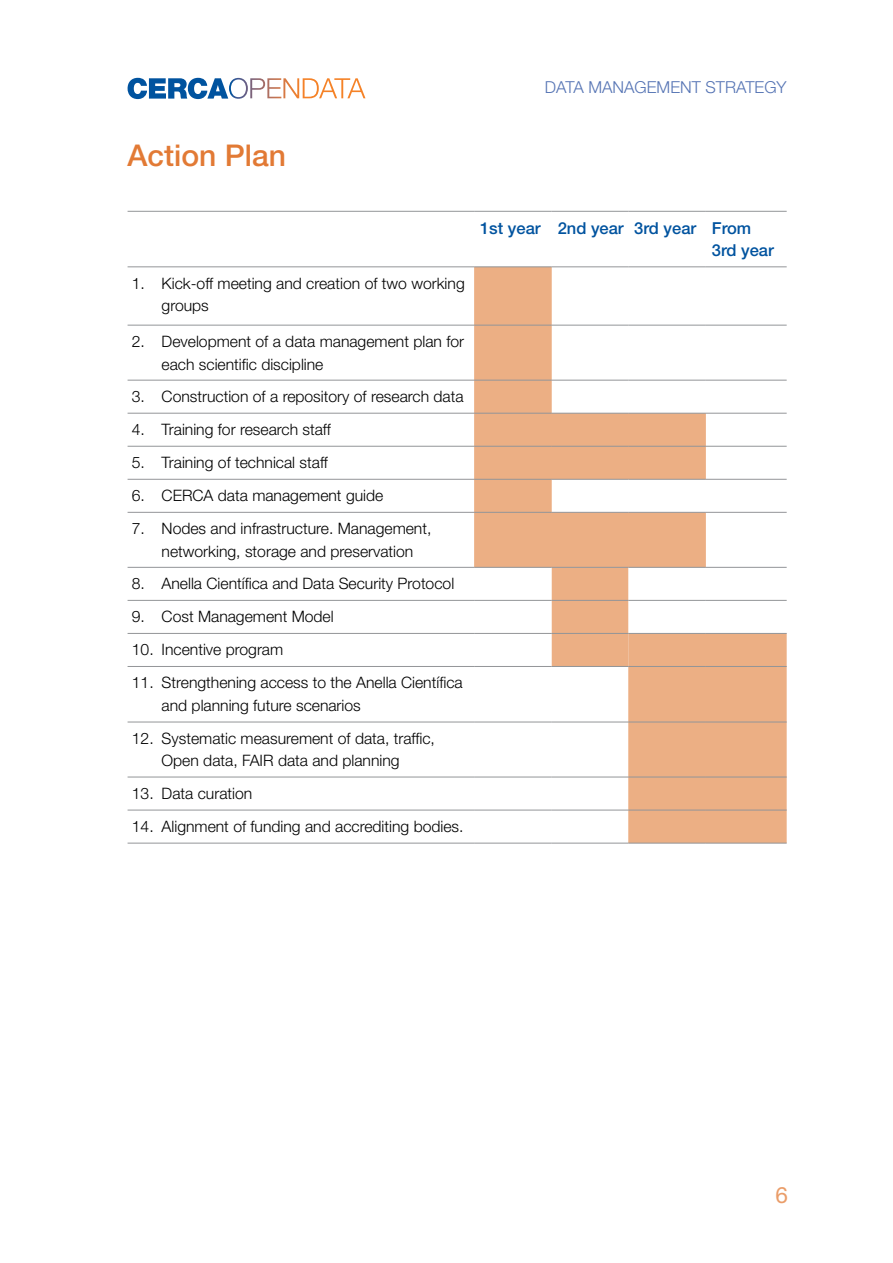
<style>
.page{position:relative;width:893px;height:1263px;background:#fff}
.page>*{position:absolute;margin:0;border:0;box-sizing:border-box;transform-origin:0 0}
.t1{font:500 30px "Helvetica Neue LT Std";color:#e27a35}
.t2{font:22.5px "Helvetica Neue LT Std";color:#ea9d69}
.taula{font:500 16.5px/22.5px "Helvetica Neue LT Std";color:#00539f}
.t3{font:300 16.5px "Helvetica Neue LT Std";color:#5574b4}
.t4{font:300 15.75px/22.5px "Helvetica Neue LT Std";color:#000}
</style>
<div class="page">
<svg style="left:128px;top:78px;width:237px;height:21px"></svg>
<svg style="left:474px;top:267px;width:313px;height:576px"></svg>
<div style="left:552px;top:568px;width:76px;height:98px;background:#ecaf84"></div>
<hr style="left:474px;top:266px;width:78px;height:1px;background:#939598">
<hr style="left:474px;top:325px;width:78px;height:1px;background:#939598">
<hr style="left:128px;top:211px;width:346px;height:1px;background:#939598">
<hr style="left:474px;top:211px;width:78px;height:1px;background:#939598">
<hr style="left:552px;top:211px;width:76px;height:1px;background:#939598">
<hr style="left:628px;top:211px;width:78px;height:1px;background:#939598">
<hr style="left:706px;top:211px;width:81px;height:1px;background:#939598">
<hr style="left:128px;top:266px;width:346px;height:1px;background:#939598">
<hr style="left:552px;top:266px;width:76px;height:1px;background:#939598">
<hr style="left:628px;top:266px;width:78px;height:1px;background:#939598">
<hr style="left:706px;top:266px;width:81px;height:1px;background:#939598">
<hr style="left:128px;top:325px;width:346px;height:1px;background:#939598">
<hr style="left:552px;top:325px;width:76px;height:1px;background:#939598">
<hr style="left:628px;top:325px;width:78px;height:1px;background:#939598">
<hr style="left:706px;top:325px;width:81px;height:1px;background:#939598">
<hr style="left:128px;top:380px;width:346px;height:1px;background:#939598">
<hr style="left:474px;top:380px;width:78px;height:1px;background:#939598">
<hr style="left:552px;top:380px;width:76px;height:1px;background:#939598">
<hr style="left:628px;top:380px;width:78px;height:1px;background:#939598">
<hr style="left:706px;top:380px;width:81px;height:1px;background:#939598">
<hr style="left:128px;top:413px;width:346px;height:1px;background:#939598">
<hr style="left:474px;top:413px;width:78px;height:1px;background:#939598">
<hr style="left:552px;top:413px;width:76px;height:1px;background:#939598">
<hr style="left:628px;top:413px;width:78px;height:1px;background:#939598">
<hr style="left:706px;top:413px;width:81px;height:1px;background:#939598">
<hr style="left:128px;top:446px;width:346px;height:1px;background:#939598">
<hr style="left:474px;top:446px;width:78px;height:1px;background:#939598">
<hr style="left:552px;top:446px;width:76px;height:1px;background:#939598">
<hr style="left:628px;top:446px;width:78px;height:1px;background:#939598">
<hr style="left:706px;top:446px;width:81px;height:1px;background:#939598">
<hr style="left:128px;top:479px;width:346px;height:1px;background:#939598">
<hr style="left:474px;top:479px;width:78px;height:1px;background:#939598">
<hr style="left:552px;top:479px;width:76px;height:1px;background:#939598">
<hr style="left:628px;top:479px;width:78px;height:1px;background:#939598">
<hr style="left:706px;top:479px;width:81px;height:1px;background:#939598">
<hr style="left:128px;top:512px;width:346px;height:1px;background:#939598">
<hr style="left:474px;top:512px;width:78px;height:1px;background:#939598">
<hr style="left:552px;top:512px;width:76px;height:1px;background:#939598">
<hr style="left:628px;top:512px;width:78px;height:1px;background:#939598">
<hr style="left:706px;top:512px;width:81px;height:1px;background:#939598">
<hr style="left:128px;top:567px;width:346px;height:1px;background:#939598">
<hr style="left:474px;top:567px;width:78px;height:1px;background:#939598">
<hr style="left:552px;top:567px;width:76px;height:1px;background:#939598">
<hr style="left:628px;top:567px;width:78px;height:1px;background:#939598">
<hr style="left:706px;top:567px;width:81px;height:1px;background:#939598">
<hr style="left:128px;top:600px;width:346px;height:1px;background:#939598">
<hr style="left:474px;top:600px;width:78px;height:1px;background:#939598">
<hr style="left:552px;top:600px;width:76px;height:1px;background:#939598">
<hr style="left:628px;top:600px;width:78px;height:1px;background:#939598">
<hr style="left:706px;top:600px;width:81px;height:1px;background:#939598">
<hr style="left:128px;top:633px;width:346px;height:1px;background:#939598">
<hr style="left:474px;top:633px;width:78px;height:1px;background:#939598">
<hr style="left:552px;top:633px;width:76px;height:1px;background:#939598">
<hr style="left:628px;top:633px;width:78px;height:1px;background:#939598">
<hr style="left:706px;top:633px;width:81px;height:1px;background:#939598">
<hr style="left:128px;top:666px;width:346px;height:1px;background:#939598">
<hr style="left:474px;top:666px;width:78px;height:1px;background:#939598">
<hr style="left:552px;top:666px;width:76px;height:1px;background:#939598">
<hr style="left:628px;top:666px;width:78px;height:1px;background:#939598">
<hr style="left:706px;top:666px;width:81px;height:1px;background:#939598">
<hr style="left:128px;top:722px;width:346px;height:1px;background:#939598">
<hr style="left:474px;top:722px;width:78px;height:1px;background:#939598">
<hr style="left:552px;top:722px;width:76px;height:1px;background:#939598">
<hr style="left:628px;top:722px;width:78px;height:1px;background:#939598">
<hr style="left:706px;top:722px;width:81px;height:1px;background:#939598">
<hr style="left:128px;top:777px;width:346px;height:1px;background:#939598">
<hr style="left:474px;top:777px;width:78px;height:1px;background:#939598">
<hr style="left:552px;top:777px;width:76px;height:1px;background:#939598">
<hr style="left:628px;top:777px;width:78px;height:1px;background:#939598">
<hr style="left:706px;top:777px;width:81px;height:1px;background:#939598">
<hr style="left:128px;top:810px;width:346px;height:1px;background:#939598">
<hr style="left:474px;top:810px;width:78px;height:1px;background:#939598">
<hr style="left:552px;top:810px;width:76px;height:1px;background:#939598">
<hr style="left:628px;top:810px;width:78px;height:1px;background:#939598">
<hr style="left:706px;top:810px;width:81px;height:1px;background:#939598">
<hr style="left:128px;top:843px;width:346px;height:1px;background:#939598">
<hr style="left:474px;top:843px;width:78px;height:1px;background:#939598">
<hr style="left:552px;top:843px;width:76px;height:1px;background:#939598">
<hr style="left:628px;top:843px;width:78px;height:1px;background:#939598">
<hr style="left:706px;top:843px;width:81px;height:1px;background:#939598">
<h1 class="t1" style="left:128px;top:137px;width:160px">Action Plan</h1>
<p class="t3" style="left:545px;top:77px;width:243px">DATA MANAGEMENT STRATEGY</p>
<p class="t4" style="left:162px;top:272px;width:305px;text-indent:-30px">1. Kick-off meeting and creation of two working groups</p>
<p class="t4" style="left:162px;top:330px;width:304px;text-indent:-30px">2. Development of a data management plan for each scientific discipline</p>
<p class="t4" style="left:132px;top:385px;width:333px">3. Construction of a repository of research data</p>
<p class="t4" style="left:132px;top:418px;width:201px">4. Training for research staff</p>
<p class="t4" style="left:132px;top:451px;width:198px">5. Training of technical staff</p>
<p class="t4" style="left:132px;top:484px;width:253px">6. CERCA data management guide</p>
<p class="t4" style="left:162px;top:517px;width:271px;text-indent:-30px">7. Nodes and infrastructure. Management, networking, storage and preservation</p>
<p class="t4" style="left:132px;top:572px;width:324px">8. Anella Científica and Data Security Protocol</p>
<p class="t4" style="left:132px;top:605px;width:203px">9. Cost Management Model</p>
<p class="t4" style="left:132px;top:638px;width:153px">10. Incentive program</p>
<p class="t4" style="left:162px;top:671px;width:303px;text-indent:-30px">11. Strengthening access to the Anella Científica and planning future scenarios</p>
<p class="t4" style="left:132px;top:727px;width:305px;text-align:center">12. Systematic measurement of data, traffic,<br>Open data, FAIR data and planning</p>
<p class="t4" style="left:132px;top:782px;width:122px">13. Data curation</p>
<p class="t4" style="left:132px;top:815px;width:333px">14. Alignment of funding and accrediting bodies.</p>
<p class="taula" style="left:480px;top:216px;width:62px">1st year</p>
<p class="taula" style="left:558px;top:216px;width:68px">2nd year</p>
<p class="taula" style="left:634px;top:216px;width:64px">3rd year</p>
<p class="taula" style="left:712px;top:216px;width:64px">From<br>3rd year</p>
<h2 class="t2" style="left:775px;top:1181px;width:14px">6</h2>
</div>
